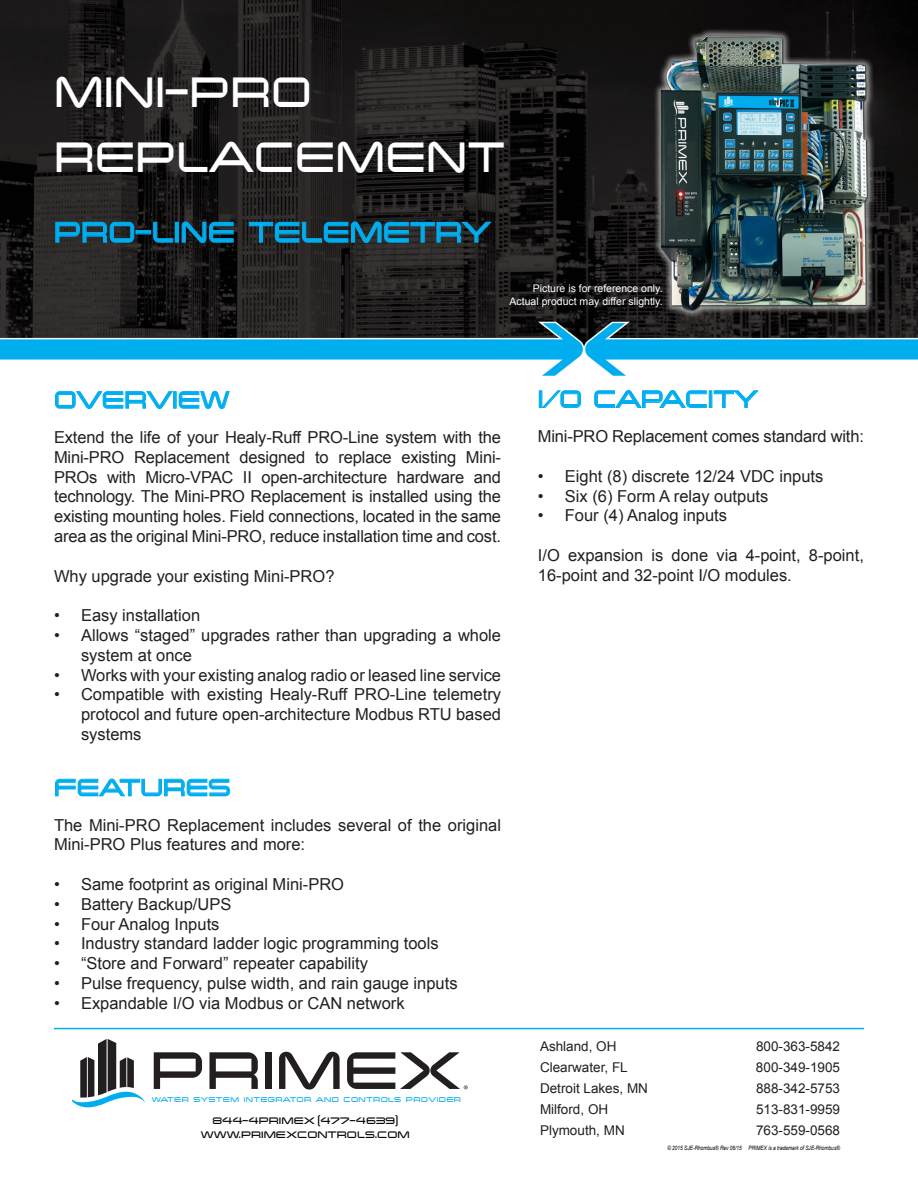
<style>
.page{position:relative;width:918px;height:1188px;background:#fff}
.page>*{position:absolute;margin:0;border:0;box-sizing:border-box;transform-origin:0 0}
.t1{font:54px/64.8px "Changeling";color:#fff;scale:.9 1}
.t2{font:36px "Changeling";color:#00aeef;scale:.9 1}
.t3{font:30px "Changeling";color:#00aeef;scale:.9 1}
.t4{font:16.5px/19.8px "Arial";color:#231f20}
.t5{font:13.5px "Arial";color:#231f20}
.t6{font:12px "Changeling";color:#080302}
.t7{font:10.5px "Arial";color:#fff}
.t8{font:8.7px "Changeling";letter-spacing:.04em;color:#00aeef}
.t9{font:italic 6px "Arial";color:#080302;scale:.8 1}
</style>
<div class="page">
<img style="left:0;top:0;width:918px;height:376px">
<svg style="left:55px;top:391px;width:175px;height:18px"></svg>
<svg style="left:55px;top:778px;width:175px;height:19px"></svg>
<svg style="left:55px;top:222px;width:80px;height:21px;background:#204958"></svg>
<div style="left:136px;top:230px;width:15px;height:4px;border:1px solid #00aeef"></div>
<svg style="left:153px;top:222px;width:20px;height:21px"></svg>
<div style="left:175px;top:222px;width:4px;height:21px;border:1px solid #00aeef"></div>
<svg style="left:181px;top:221px;width:53px;height:22px"></svg>
<svg style="left:249px;top:221px;width:243px;height:22px;background:#1d414f"></svg>
<hr style="left:54px;top:1028px;width:810px;height:1px;background:#00aeef">
<svg style="left:73px;top:1039px;width:73px;height:68px"></svg>
<svg style="left:154px;top:1052px;width:48px;height:37px"></svg>
<svg style="left:209px;top:1052px;width:49px;height:37px"></svg>
<div style="left:265px;top:1052px;width:7px;height:37px;background:#231f20"></div>
<svg style="left:279px;top:1052px;width:61px;height:38px"></svg>
<svg style="left:347px;top:1052px;width:121px;height:37px"></svg>
<div style="left:539px;top:391px;width:3px;height:17px;border:1px solid #00aeef"></div>
<svg style="left:541px;top:390px;width:40px;height:18px"></svg>
<svg style="left:594px;top:390px;width:113px;height:18px"></svg>
<div style="left:709px;top:391px;width:3px;height:17px;border:1px solid #00aeef"></div>
<svg style="left:713px;top:390px;width:46px;height:18px"></svg>
<p class="t1" style="left:54px;top:57px;width:503px">MINI-PRO<br>REPLACEMENT</p>
<p class="t2" style="left:54px;top:211px;width:486px">PRO-LINE TELEMETRY</p>
<p class="t7" style="left:533px;top:281px;width:131px">Picture is for reference only.</p>
<p class="t7" style="left:510px;top:294px;width:155px">Actual product may differ slightly.</p>
<p class="t3" style="left:54px;top:382px;width:197px">OVERVIEW</p>
<p class="t4" style="left:54px;top:428px;width:449px;text-align:justify">Extend the life of your Healy-Ruff PRO-Line system with the Mini-PRO Replacement designed to replace existing Mini-PROs with Micro-VPAC II open-architecture hardware and technology. The Mini-PRO Replacement is installed using the existing mounting holes. Field connections, located in the same area as the original Mini-PRO, reduce installation time and cost.</p>
<p class="t4" style="left:54px;top:566px;width:282px">Why upgrade your existing Mini-PRO?</p>
<p class="t4" style="left:54px;top:606px;width:148px">• Easy installation</p>
<p class="t4" style="left:81px;top:626px;width:422px;text-indent:-27px">• Allows “staged” upgrades rather than upgrading a whole system at once</p>
<p class="t4" style="left:54px;top:665px;width:449px">• Works with your existing analog radio or leased line service</p>
<p class="t4" style="left:81px;top:685px;width:422px;text-align:justify;text-indent:-27px">• Compatible with existing Healy-Ruff PRO-Line telemetry protocol and future open-architecture Modbus RTU based systems</p>
<p class="t3" style="left:54px;top:770px;width:197px">FEATURES</p>
<p class="t4" style="left:54px;top:815px;width:449px">The Mini-PRO Replacement includes several of the original<br>Mini-PRO Plus features and more:</p>
<p class="t4" style="left:54px;top:875px;width:292px">• Same footprint as original Mini-PRO</p>
<p class="t4" style="left:54px;top:894px;width:179px">• Battery Backup/UPS</p>
<p class="t4" style="left:54px;top:914px;width:167px">• Four Analog Inputs</p>
<p class="t4" style="left:54px;top:934px;width:386px">• Industry standard ladder logic programming tools</p>
<p class="t4" style="left:54px;top:954px;width:316px">• “Store and Forward” repeater capability</p>
<p class="t4" style="left:54px;top:974px;width:405px">• Pulse frequency, pulse width, and rain gauge inputs</p>
<p class="t4" style="left:54px;top:993px;width:352px">• Expandable I/O via Modbus or CAN network</p>
<p class="t8" style="left:152px;top:1094px;width:311px">WATER SYSTEM INTEGRATOR AND CONTROLS PROVIDER</p>
<p class="t6" style="left:212px;top:1113px;width:187px">844-4PRIMEX (477-4639)</p>
<p class="t6" style="left:201px;top:1128px;width:210px">WWW.PRIMEXCONTROLS.COM</p>
<p class="t3" style="left:538px;top:381px;width:246px">I/O CAPACITY</p>
<p class="t4" style="left:538px;top:427px;width:328px">Mini-PRO Replacement comes standard with:</p>
<p class="t4" style="left:538px;top:466px;width:287px">• Eight (8) discrete 12/24 VDC inputs</p>
<p class="t4" style="left:538px;top:486px;width:232px">• Six (6) Form A relay outputs</p>
<p class="t4" style="left:538px;top:506px;width:191px">• Four (4) Analog inputs</p>
<p class="t4" style="left:538px;top:546px;width:328px">I/O expansion is done via 4-point, 8-point,<br>16-point and 32-point I/O modules.</p>
<p class="t5" style="left:540px;top:1038px;width:78px">Ashland, OH</p>
<p class="t5" style="left:756px;top:1038px;width:86px">800-363-5842</p>
<p class="t5" style="left:540px;top:1059px;width:89px">Clearwater, FL</p>
<p class="t5" style="left:756px;top:1059px;width:86px">800-349-1905</p>
<p class="t5" style="left:540px;top:1080px;width:110px">Detroit Lakes, MN</p>
<p class="t5" style="left:756px;top:1080px;width:86px">888-342-5753</p>
<p class="t5" style="left:540px;top:1101px;width:70px">Milford, OH</p>
<p class="t5" style="left:756px;top:1101px;width:86px">513-831-9959</p>
<p class="t5" style="left:540px;top:1122px;width:86px">Plymouth, MN</p>
<p class="t5" style="left:756px;top:1122px;width:86px">763-559-0568</p>
<p class="t9" style="left:667px;top:1144px;width:217px">© 2015 SJE-Rhombus® Rev 06/15 PRIMEX is a trademark of SJE-Rhombus®</p>
</div>
